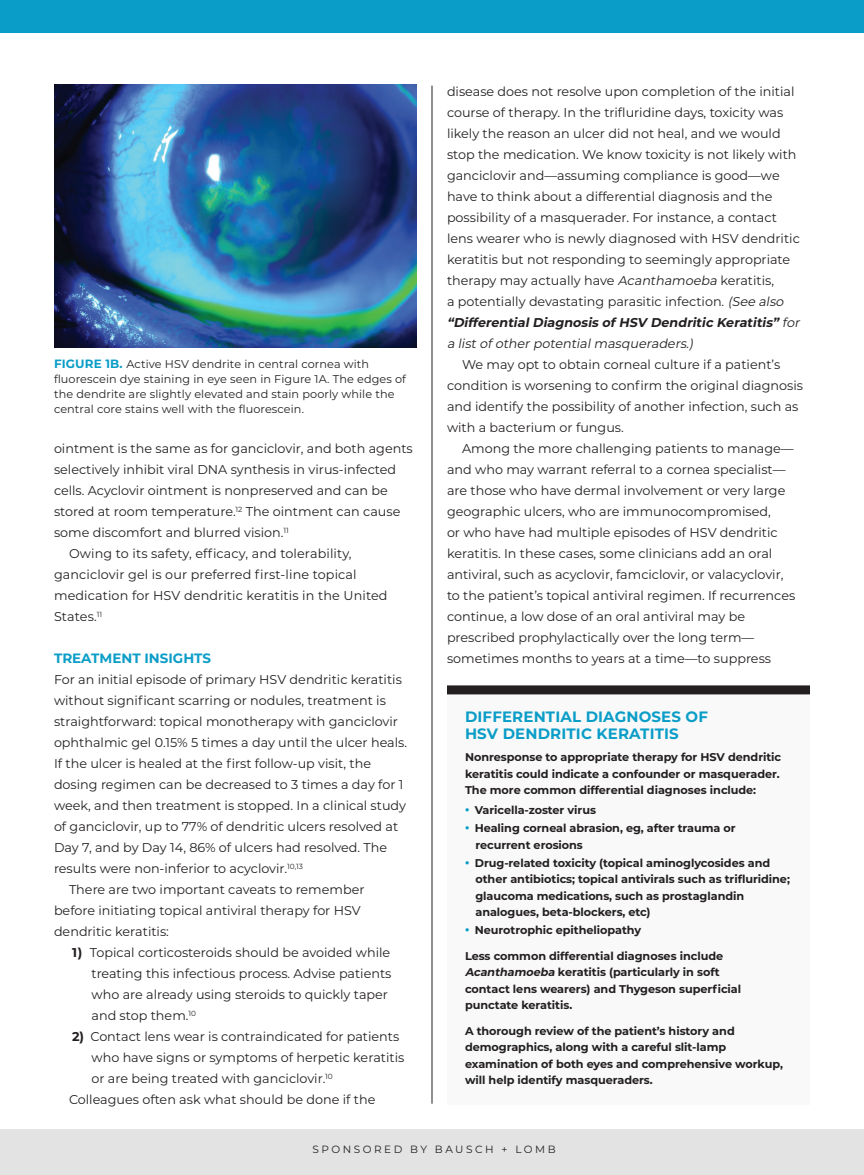
<style>
.page{position:relative;width:864px;height:1175px;background:#fff}
.page>*{position:absolute;margin:0;border:0;box-sizing:border-box;transform-origin:0 0}
.t1{font:700 15px/16.5px "Montserrat";letter-spacing:.01em;color:#0a9dc7}
.t2{font:700 13.5px "Montserrat";color:#0a9dc7}
.t3{font:12.75px/21px "Montserrat";color:#231f20}
.t4{font:700 11.25px/16.5px "Montserrat";letter-spacing:-.005em;color:#231f20}
.t5{font:11.25px/15px "Montserrat";letter-spacing:.01em;color:#231f20}
.t6{font:10.5px "Montserrat";letter-spacing:.24em;color:#231f20}
.s1{font-weight:700;font-size:12px;color:#0a9dc7}
.s2{font-weight:700}
.s3{font-style:italic}
.s4{font-weight:700;font-style:italic}
.s5{font-weight:800;color:#0a9dc7}
</style>
<div class="page">
<hr style="left:432px;top:86px;width:1px;height:1017px;background:#231f20">
<div style="left:0;top:0;width:864px;height:32px;background:#0a9dc7"></div>
<div style="left:447px;top:690px;width:363px;height:414px;background:#f9f9f9"></div>
<img style="left:54px;top:84px;width:363px;height:264px">
<div style="left:447px;top:685px;width:363px;height:9px;background:#231f20"></div>
<div style="left:0;top:1129px;width:864px;height:45px;background:#e2e3e2"></div>
<p class="t5" style="left:54px;top:356px;width:354px"><span class="s1">FIGURE 1B.</span> Active HSV dendrite in central cornea with fluorescein dye staining in eye seen in Figure 1A. The edges of the dendrite are slightly elevated and stain poorly while the central core stains well with the fluorescein.</p>
<p class="t3" style="left:54px;top:438px;width:360px">ointment is the same as for ganciclovir, and both agents selectively inhibit viral DNA synthesis in virus-infected cells. Acyclovir ointment is nonpreserved and can be stored at room temperature.<sup>12</sup> The ointment can cause some discomfort and blurred vision.<sup>11</sup></p>
<p class="t3" style="left:54px;top:543px;width:335px;text-indent:15px">Owing to its safety, efficacy, and tolerability, ganciclovir gel is our preferred first-line topical medication for HSV dendritic keratitis in the United States.<sup>11</sup></p>
<p class="t2" style="left:54px;top:648px;width:159px">TREATMENT INSIGHTS</p>
<p class="t3" style="left:54px;top:669px;width:355px">For an initial episode of primary HSV dendritic keratitis without significant scarring or nodules, treatment is straightforward: topical monotherapy with ganciclovir ophthalmic gel 0.15% 5 times a day until the ulcer heals.<br>If the ulcer is healed at the first follow-up visit, the dosing regimen can be decreased to 3 times a day for 1 week, and then treatment is stopped. In a clinical study of ganciclovir, up to 77% of dendritic ulcers resolved at Day 7, and by Day 14, 86% of ulcers had resolved. The results were non-inferior to acyclovir.<sup>10,13</sup></p>
<p class="t3" style="left:54px;top:879px;width:312px;text-indent:15px">There are two important caveats to remember before initiating topical antiviral therapy for HSV dendritic keratitis:</p>
<p class="t3" style="left:92px;top:942px;width:301px;text-indent:-20px"><span class="s2">1)</span> Topical corticosteroids should be avoided while treating this infectious process. Advise patients who are already using steroids to quickly taper and stop them.<sup>10</sup></p>
<p class="t3" style="left:92px;top:1026px;width:314px;text-indent:-20px"><span class="s2">2)</span> Contact lens wear is contraindicated for patients who have signs or symptoms of herpetic keratitis or are being treated with ganciclovir.<sup>10</sup></p>
<p class="t3" style="left:69px;top:1089px;width:308px">Colleagues often ask what should be done if the</p>
<p class="t3" style="left:447px;top:81px;width:357px">disease does not resolve upon completion of the initial course of therapy. In the trifluridine days, toxicity was likely the reason an ulcer did not heal, and we would stop the medication. We know toxicity is not likely with ganciclovir and—assuming compliance is good—we have to think about a differential diagnosis and the possibility of a masquerader. For instance, a contact lens wearer who is newly diagnosed with HSV dendritic keratitis but not responding to seemingly appropriate therapy may actually have <span class="s3">Acanthamoeba</span> keratitis,<br>a potentially devastating parasitic infection. <span class="s3">(See also </span><span class="s4">“DifferentialDiagnosis ofHSV Dendritic Keratitis”</span> <span class="s3">for a listofotherpotentialmasqueraders.)</span></p>
<p class="t3" style="left:447px;top:354px;width:358px;text-indent:15px">We may opt to obtain corneal culture if a patient’s condition is worsening to confirm the original diagnosis and identify the possibility of another infection, such as with a bacterium or fungus.</p>
<p class="t3" style="left:447px;top:438px;width:350px;text-indent:15px">Among the more challenging patients to manage— and who may warrant referral to a cornea specialist— are those who have dermal involvement or very large geographic ulcers, who are immunocompromised,<br>or who have had multiple episodes of HSV dendritic keratitis. In these cases, some clinicians add an oral antiviral, such as acyclovir, famciclovir, or valacyclovir, to the patient’s topical antiviral regimen. If recurrences continue, a low dose of an oral antiviral may be prescribed prophylactically over the long term— sometimes months to years at a time—to suppress</p>
<p class="t1" style="left:465px;top:708px;width:245px">DIFFERENTIAL DIAGNOSES OF<br>HSV DENDRITIC KERATITIS</p>
<p class="t4" style="left:465px;top:748px;width:318px">Nonresponse to appropriate therapy for HSV dendritic keratitis could indicate a confounder or masquerader.<br>The more common differential diagnoses include:</p>
<p class="t4" style="left:465px;top:801px;width:133px"><span class="s5">•</span> Varicella-zoster virus</p>
<p class="t4" style="left:476px;top:819px;width:262px;text-indent:-10px"><span class="s5">•</span> Healing corneal abrasion, eg, after trauma or recurrent erosions</p>
<p class="t4" style="left:476px;top:853px;width:316px;text-indent:-10px"><span class="s5">•</span> Drug-related toxicity (topical aminoglycosides and other antibiotics; topical antivirals such as trifluridine; glaucoma medications, such as prostaglandin analogues, beta-blockers, etc)</p>
<p class="t4" style="left:465px;top:921px;width:178px"><span class="s5">•</span> Neurotrophic epitheliopathy</p>
<p class="t4" style="left:465px;top:946px;width:278px">Less common differential diagnoses include <span class="s3">Acanthamoeba</span> keratitis (particularly in soft contact lens wearers) and Thygeson superficial punctate keratitis.</p>
<p class="t4" style="left:465px;top:1021px;width:320px">A thorough review of the patient’s history and demographics, along with a careful slit-lamp examination of both eyes and comprehensive workup, will help identify masqueraders.</p>
<p class="t6" style="left:312px;top:1141px;width:245px">SPONSORED BY BAUSCH + LOMB</p>
</div>
